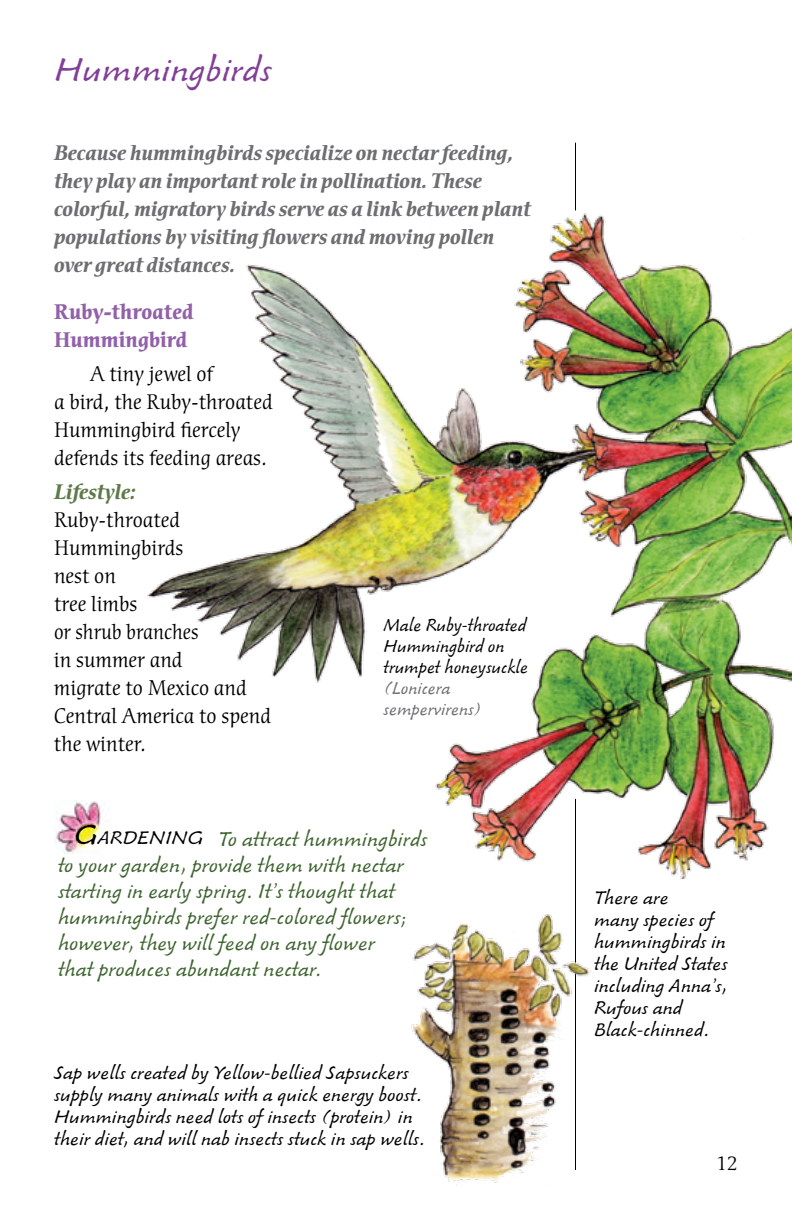
<style>
.page{position:relative;width:792px;height:1224px;background:#fff}
.page>*{position:absolute;margin:0;border:0;box-sizing:border-box;transform-origin:0 0}
.t1{font:36px "Venture LT Script";color:#813f98}
.t2{font:italic 700 22px/28px "Cerigo ITC";color:#6d6e71}
.t3{font:22px/28px "Cerigo ITC";color:#000}
.t4{font:22px/26px "Venture LT Script";color:#3e642f}
.t5{font:700 22px/28px "Cerigo ITC";color:#9261a9}
.t6{font:italic 700 22px "Cerigo ITC";color:#5f7949}
.t7{font:20px/22px "Venture LT Script";color:#000}
.t8{font:20px "Cerigo ITC";color:#000}
.t9{font:19px/20.8px "Venture LT Script";color:#000;scale:.92 1}
.t10{font:19px/20.8px "Venture LT Script";color:#6d6e71;scale:.92 1}
.s1{font-size:30px}
</style>
<div class="page">
<img style="left:147px;top:210px;width:645px;height:670px">
<img style="left:55px;top:800px;width:46px;height:54px">
<hr style="left:575px;top:143px;width:1px;height:67px;background:#000">
<hr style="left:575px;top:799px;width:1px;height:371px;background:#000">
<img style="left:411px;top:914px;width:180px;height:271px">
<h1 class="t1" style="left:54px;top:49px;width:219px">Hummingbirds</h1>
<p class="t2" style="left:54px;top:139px;width:478px">Because hummingbirds specialize on nectar feeding, they play an important role in pollination. These colorful, migratory birds serve as a link between plant populations by visiting flowers and moving pollen over great distances.</p>
<p class="t5" style="left:54px;top:298px;width:141px">Ruby-throated<br>Hummingbird</p>
<p class="t3" style="left:54px;top:360px;width:220px;text-indent:36px">A tiny jewel of<br>a bird, the Ruby-throated<br>Hummingbird fiercely defends its feeding areas.</p>
<p class="t6" style="left:54px;top:479px;width:83px">Lifestyle:</p>
<p class="t3" style="left:54px;top:506px;width:219px">Ruby-throated<br>Hummingbirds<br>nest on<br>tree limbs<br>or shrub branches<br>in summer and<br>migrate to Mexico and<br>Central America to spend the winter.</p>
<p class="t9" style="left:384px;top:615px;width:158px">Male Ruby-throated<br>Hummingbird on trumpet honeysuckle</p>
<p class="t10" style="left:384px;top:678px;width:109px">(Lonicera sempervirens)</p>
<p class="t7" style="left:74px;top:827px;width:130px"><span class="s1">G</span>ARDENING</p>
<p class="t4" style="left:58px;top:826px;width:371px;text-indent:160px">To attract hummingbirds to your garden, provide them with nectar starting in early spring. It’s thought that hummingbirds prefer red-colored flowers; however, they will feed on any flower<br>that produces abundant nectar.</p>
<p class="t7" style="left:54px;top:1062px;width:372px">Sap wells created by Yellow-bellied Sapsuckers supply many animals with a quick energy boost.<br>Hummingbirds need lots of insects (protein) in their diet, and will nab insects stuck in sap wells.</p>
<p class="t7" style="left:594px;top:886px;width:135px">There are<br>many species of hummingbirds in the United States including Anna’s,<br>Rufous and<br>Black-chinned.</p>
<p class="t8" style="left:716px;top:1152px;width:23px">12</p>
</div>
